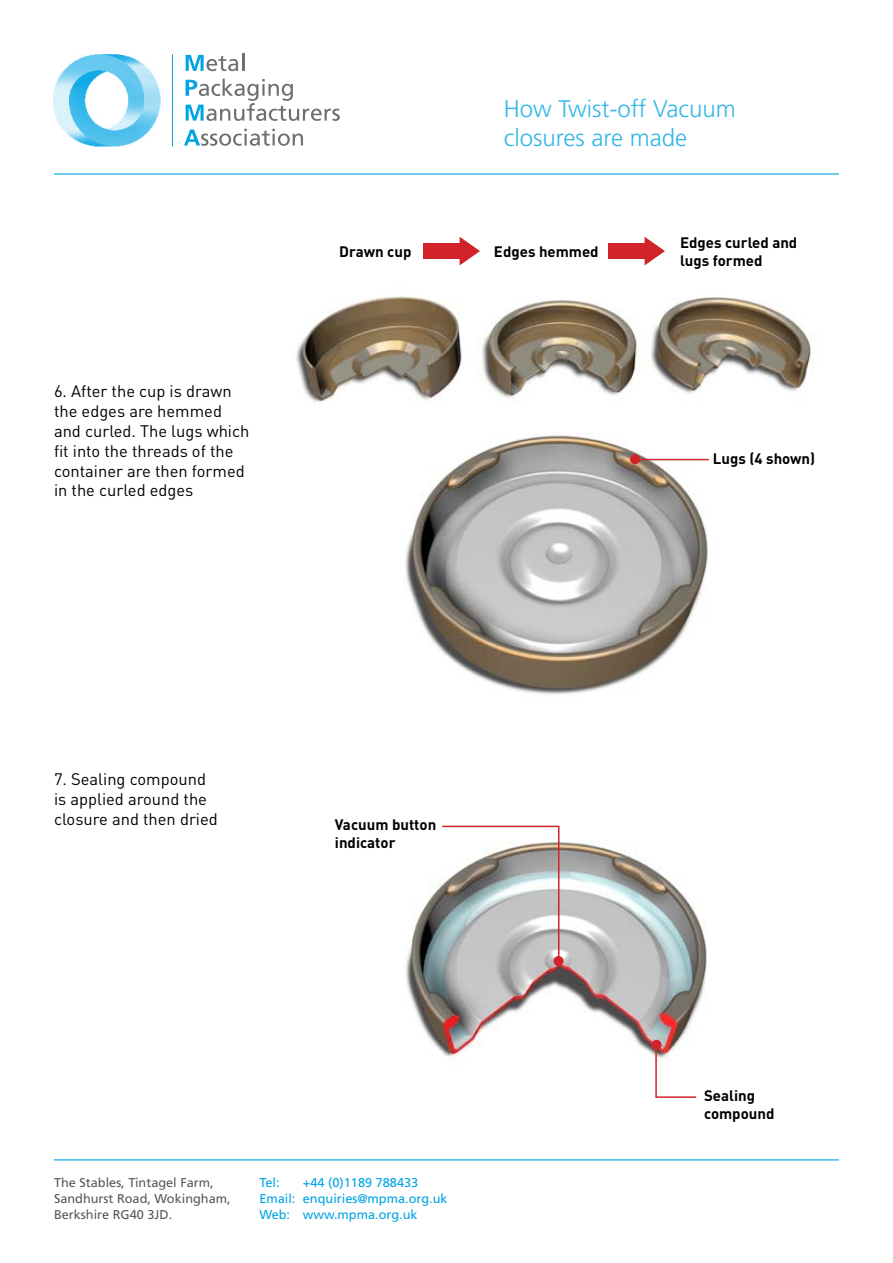
<style>
.page{position:relative;width:893px;height:1263px;background:#fff}
.page>*{position:absolute;margin:0;border:0;box-sizing:border-box;transform-origin:0 0}
.t1{font:300 24px/28.5px "Frutiger";color:#33b6e9}
.t2{font:16.5px/19.8px "DIN";color:#000}
.t3{font:700 15px/18px "DIN";color:#000}
.t4{font:12.75px/15.8px "Frutiger";color:#00a4e4}
.t5{font:12.75px/15.8px "Frutiger";color:#58595b}
</style>
<div class="page">
<img style="left:53px;top:54px;width:120px;height:93px">
<svg style="left:186px;top:54px;width:58px;height:17px"></svg>
<svg style="left:186px;top:79px;width:154px;height:42px"></svg>
<svg style="left:184px;top:129px;width:119px;height:17px"></svg>
<hr style="left:172px;top:54px;width:1px;height:92px;background:#00a4e4">
<hr style="left:54px;top:173px;width:785px;height:2px;background:#00a4e4">
<hr style="left:54px;top:1159px;width:785px;height:1px;background:#00a4e4">
<img style="left:405px;top:433px;width:304px;height:262px">
<img style="left:406px;top:842px;width:301px;height:218px">
<img style="left:296px;top:237px;width:516px;height:165px">
<div style="left:630px;top:454px;width:10px;height:10px;background:#d2232a;border-radius:50%"></div>
<hr style="left:636px;top:459px;width:73px;height:1px;background:#d2232a">
<svg style="left:441px;top:825px;width:119px;height:139px"></svg>
<div style="left:424px;top:243px;width:39px;height:16px;background:#d2232a"></div>
<svg style="left:460px;top:237px;width:20px;height:28px"></svg>
<div style="left:608px;top:243px;width:40px;height:16px;background:#d2232a"></div>
<svg style="left:645px;top:237px;width:20px;height:28px"></svg>
<div style="left:553px;top:956px;width:11px;height:10px;background:#d2232a;border-radius:50%"></div>
<div style="left:651px;top:1040px;width:11px;height:10px;background:#d2232a;border-radius:50%"></div>
<svg style="left:655px;top:1043px;width:43px;height:55px"></svg>
<h1 class="t1" style="left:504px;top:95px;width:233px">How Twist-off Vacuum closures are made</h1>
<p class="t2" style="left:54px;top:381px;width:197px">6. After the cup is drawn the edges are hemmed and curled. The lugs which fit into the threads of the container are then formed in the curled edges</p>
<p class="t3" style="left:339px;top:242px;width:74px">Drawn cup</p>
<p class="t3" style="left:494px;top:242px;width:106px">Edges hemmed</p>
<p class="t3" style="left:680px;top:233px;width:119px">Edges curled and lugs formed</p>
<p class="t3" style="left:713px;top:449px;width:104px">Lugs (4 shown)</p>
<p class="t2" style="left:54px;top:769px;width:165px">7. Sealing compound is applied around the closure and then dried</p>
<p class="t3" style="left:335px;top:814px;width:103px">Vacuum button indicator</p>
<p class="t3" style="left:704px;top:1086px;width:72px">Sealing compound</p>
<p class="t4" style="left:259px;top:1175px;width:190px;text-indent:44px">+44 (0)1189 788433<br>Email: enquiries@mpma.org.uk<br>Web: www.mpma.org.uk</p>
<p class="t5" style="left:54px;top:1175px;width:178px">The Stables, Tintagel Farm,<br>Sandhurst Road, Wokingham,<br>Berkshire RG40 3JD.</p>
<p class="t4" style="left:259px;top:1175px;width:22px">Tel:</p>
</div>
